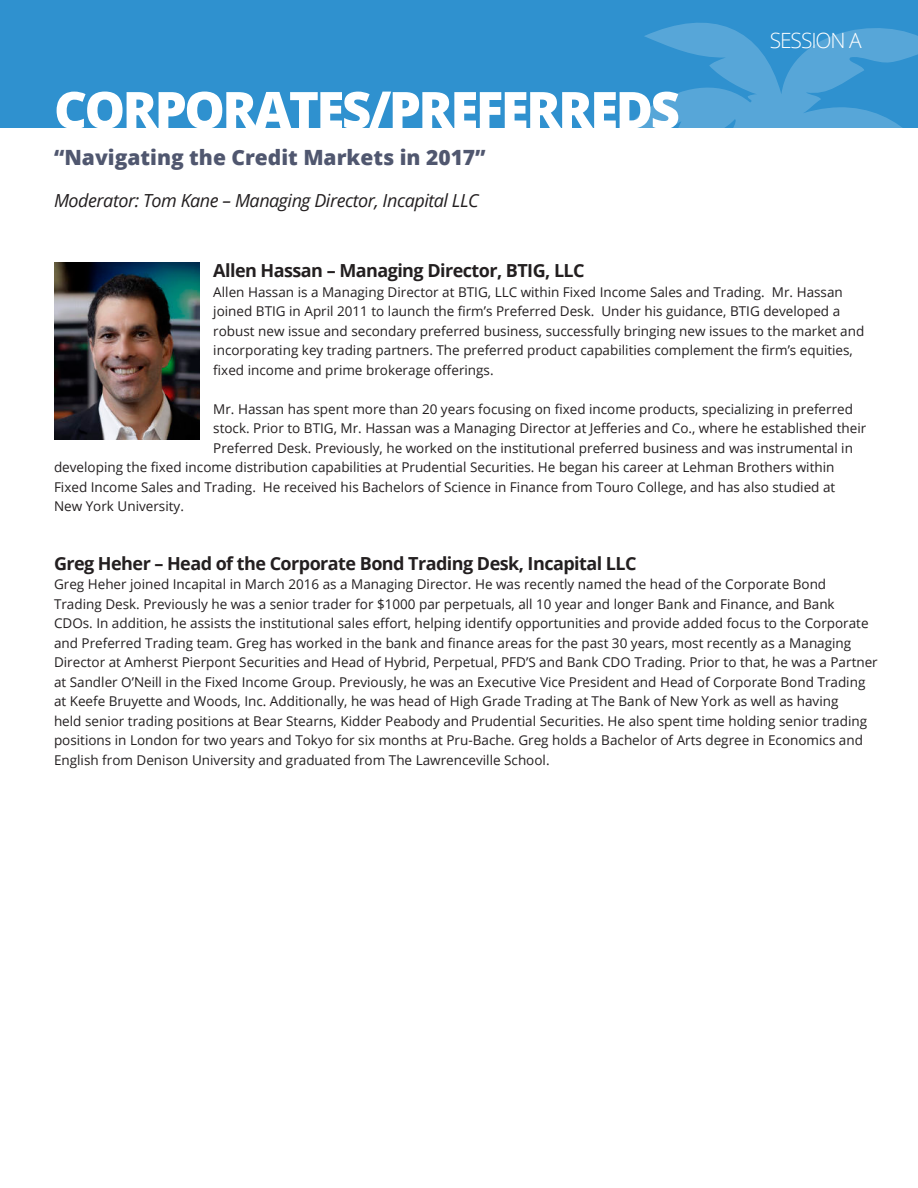
<style>
.page{position:relative;width:918px;height:1188px;background:#fff}
.page>*{position:absolute;margin:0;border:0;box-sizing:border-box;transform-origin:0 0}
.t1{font:800 51px "Open Sans";letter-spacing:-.05em;color:#fff}
.t2{font:800 21px "Open Sans";color:#50576f}
.t3{font:300 21px "Open Sans";letter-spacing:-.05em;color:#fff}
.t4{font:700 18px "Open Sans";letter-spacing:-.03em;color:#231f20}
.t5{font:italic 18px "Open Sans";letter-spacing:-.025em;color:#231f20}
.t6{font:13.5px/19.5px "Open Sans";color:#231f20}
</style>
<div class="page">
<div style="left:0;top:0;width:918px;height:127px;background:#2f91cf"></div>
<svg style="left:601px;top:22px;width:317px;height:106px"></svg>
<svg style="left:824px;top:104px;width:63px;height:24px"></svg>
<img style="left:54px;top:263px;width:146px;height:176px">
<h1 class="t1" style="left:54px;top:89px;width:627px">CORPORATES/PREFERREDS</h1>
<h2 class="t2" style="left:54px;top:149px;width:433px">“Navigating the Credit Markets in 2017”</h2>
<h3 class="t5" style="left:54px;top:193px;width:426px">Moderator: Tom Kane – Managing Director, Incapital LLC</h3>
<h2 class="t3" style="left:770px;top:28px;width:94px">SESSION A</h2>
<h3 class="t4" style="left:213px;top:264px;width:373px">Allen Hassan – Managing Director, BTIG, LLC</h3>
<p class="t6" style="left:213px;top:284px;width:653px">Allen Hassan is a Managing Director at BTIG, LLC within Fixed Income Sales and Trading. Mr. Hassan joined BTIG in April 2011 to launch the firm’s Preferred Desk. Under his guidance, BTIG developed a robust new issue and secondary preferred business, successfully bringing new issues to the market and incorporating key trading partners. The preferred product capabilities complement the firm’s equities, fixed income and prime brokerage offerings.</p>
<p class="t6" style="left:213px;top:399px;width:641px">Mr. Hassan has spent more than 20 years focusing on fixed income products, specializing in preferred</p>
<p class="t6" style="left:213px;top:418px;width:655px">stock. Prior to BTIG, Mr. Hassan was a Managing Director at Jefferies and Co., where he established their</p>
<p class="t6" style="left:213px;top:440px;width:641px">Preferred Desk. Previously, he worked on the institutional preferred business and was instrumental in</p>
<p class="t6" style="left:54px;top:457px;width:782px">developing the fixed income distribution capabilities at Prudential Securities. He began his career at Lehman Brothers within</p>
<p class="t6" style="left:54px;top:479px;width:783px">Fixed Income Sales and Trading. He received his Bachelors of Science in Finance from Touro College, and has also studied at</p>
<p class="t6" style="left:54px;top:496px;width:131px">New York University.</p>
<h3 class="t4" style="left:54px;top:556px;width:584px">Greg Heher – Head of the Corporate Bond Trading Desk, Incapital LLC</h3>
<p class="t6" style="left:54px;top:576px;width:825px">Greg Heher joined Incapital in March 2016 as a Managing Director. He was recently named the head of the Corporate Bond<br>Trading Desk. Previously he was a senior trader for $1000 par perpetuals, all 10 year and longer Bank and Finance, and Bank<br>CDOs. In addition, he assists the institutional sales effort, helping identify opportunities and provide added focus to the Corporate and Preferred Trading team. Greg has worked in the bank and finance areas for the past 30 years, most recently as a Managing Director at Amherst Pierpont Securities and Head of Hybrid, Perpetual, PFD’S and Bank CDO Trading. Prior to that, he was a Partner at Sandler O’Neill in the Fixed Income Group. Previously, he was an Executive Vice President and Head of Corporate Bond Trading at Keefe Bruyette and Woods, Inc. Additionally, he was head of High Grade Trading at The Bank of New York as well as having<br>held senior trading positions at Bear Stearns, Kidder Peabody and Prudential Securities. He also spent time holding senior trading positions in London for two years and Tokyo for six months at Pru-Bache. Greg holds a Bachelor of Arts degree in Economics and English from Denison University and graduated from The Lawrenceville School.</p>
</div>
